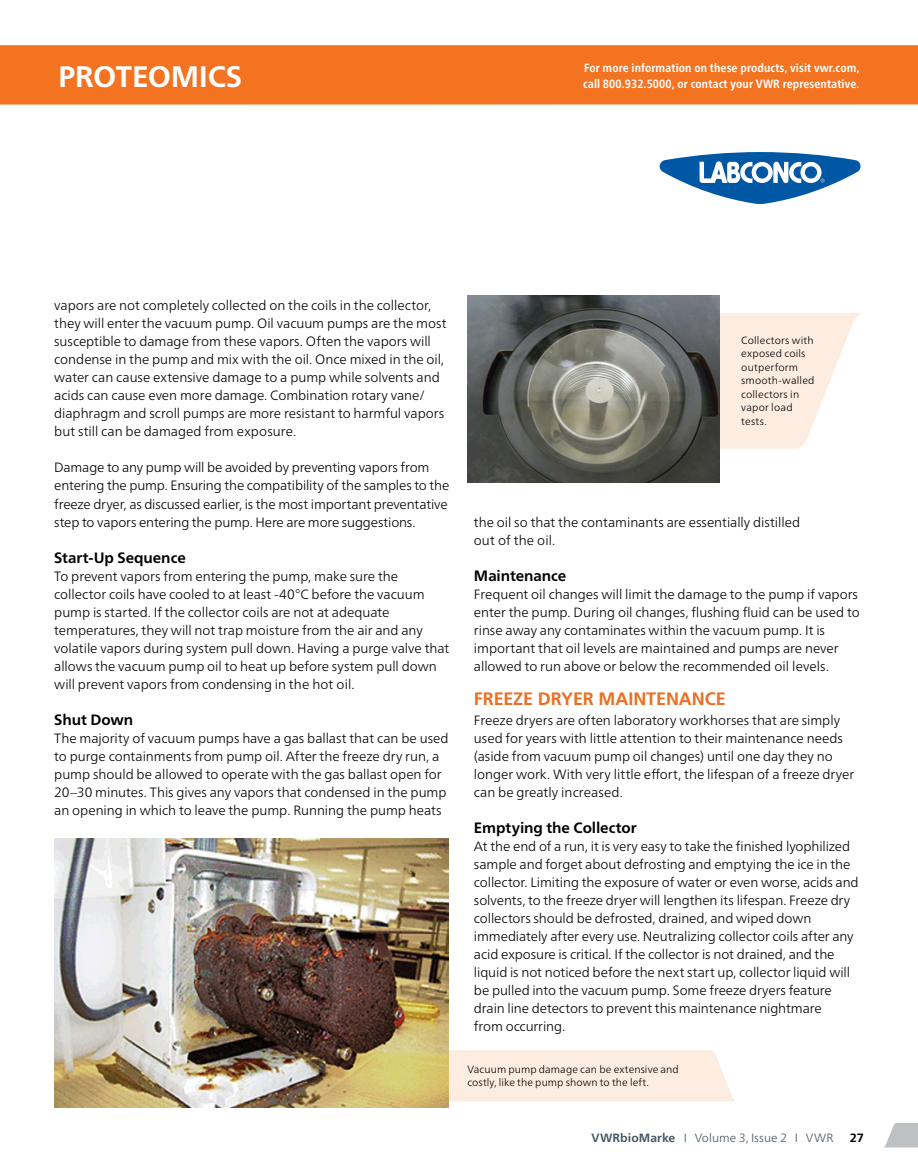
<style>
.page{position:relative;width:918px;height:1175px;background:#fff}
.page>*{position:absolute;margin:0;border:0;box-sizing:border-box;transform-origin:0 0}
.t1{font:700 29.7px "Frutiger Neue LTW1 G";letter-spacing:-.015em;color:#fff}
.t2{font:700 18px "Frutiger LT Com";letter-spacing:-.005em;color:#eb6f24}
.t3{font:700 15px "Frutiger Neue LTW1 G";letter-spacing:-.005em;color:#000}
.t4{font:300 13.5px/18px "Frutiger Neue LTW1 G";letter-spacing:-.005em;color:#000}
.t5{font:700 condensed 12px/16.5px "Frutiger Neue LTW1 G";letter-spacing:.01em;color:#fff}
.t6{font:300 12px "Frutiger Neue LTW1 G";letter-spacing:.005em;color:#455560}
.t7{font:700 12px "Frutiger Neue LTW1 G";color:#000}
.t8{font:300 10.5px/13.5px "Frutiger Neue LTW1 G";letter-spacing:.015em;color:#000}
.s1{font-weight:700}
</style>
<div class="page">
<div style="left:0;top:45px;width:918px;height:60px;background:#f37321"></div>
<svg style="left:884px;top:1122px;width:34px;height:25px"></svg>
<svg style="left:719px;top:313px;width:144px;height:136px"></svg>
<div style="left:448px;top:1050px;width:287px;height:51px;background:#fdece0"></div>
<svg style="left:660px;top:152px;width:201px;height:52px"></svg>
<img style="left:55px;top:838px;width:393px;height:269px">
<img style="left:467px;top:296px;width:252px;height:187px">
<h1 class="t1" style="left:58px;top:59px;width:185px">PROTEOMICS</h1>
<p class="t5" style="left:583px;top:59px;width:278px">For more information on these products, visit vwr.com, call 800.932.5000, or contact your VWR representative.</p>
<p class="t4" style="left:54px;top:296px;width:394px">vapors are not completely collected on the coils in the collector, they will enter the vacuum pump. Oil vacuum pumps are the most susceptible to damage from these vapors. Often the vapors will condense in the pump and mix with the oil. Once mixed in the oil, water can cause extensive damage to a pump while solvents and acids can cause even more damage. Combination rotary vane/ diaphragm and scroll pumps are more resistant to harmful vapors but still can be damaged from exposure.</p>
<p class="t4" style="left:54px;top:458px;width:397px">Damage to any pump will be avoided by preventing vapors from entering the pump. Ensuring the compatibility of the samples to the freeze dryer, as discussed earlier, is the most important preventative step to vapors entering the pump. Here are more suggestions.</p>
<p class="t3" style="left:54px;top:548px;width:133px">Start-Up Sequence</p>
<p class="t4" style="left:54px;top:566px;width:397px">To prevent vapors from entering the pump, make sure the collector coils have cooled to at least -40°C before the vacuum pump is started. If the collector coils are not at adequate temperatures, they will not trap moisture from the air and any volatile vapors during system pull down. Having a purge valve that allows the vacuum pump oil to heat up before system pull down will prevent vapors from condensing in the hot oil.</p>
<p class="t3" style="left:54px;top:710px;width:81px">Shut Down</p>
<p class="t4" style="left:54px;top:728px;width:396px">The majority of vacuum pumps have a gas ballast that can be used to purge containments from pump oil. After the freeze dry run, a pump should be allowed to operate with the gas ballast open for 20–30 minutes. This gives any vapors that condensed in the pump an opening in which to leave the pump. Running the pump heats</p>
<p class="t8" style="left:741px;top:333px;width:75px">Collectors with exposed coils outperform smooth-walled collectors in vapor load tests.</p>
<p class="t4" style="left:474px;top:512px;width:328px">the oil so that the contaminants are essentially distilled out of the oil.</p>
<p class="t3" style="left:474px;top:566px;width:94px">Maintenance</p>
<p class="t4" style="left:474px;top:584px;width:387px">Frequent oil changes will limit the damage to the pump if vapors enter the pump. During oil changes, flushing fluid can be used to rinse away any contaminates within the vacuum pump. It is important that oil levels are maintained and pumps are never allowed to run above or below the recommended oil levels.</p>
<h2 class="t2" style="left:474px;top:688px;width:253px">FREEZE DRYER MAINTENANCE</h2>
<p class="t4" style="left:474px;top:710px;width:382px">Freeze dryers are often laboratory workhorses that are simply used for years with little attention to their maintenance needs (aside from vacuum pump oil changes) until one day they no longer work. With very little effort, the lifespan of a freeze dryer can be greatly increased.</p>
<p class="t3" style="left:474px;top:818px;width:164px">Emptying the Collector</p>
<p class="t4" style="left:474px;top:836px;width:386px">At the end of a run, it is very easy to take the finished lyophilized sample and forget about defrosting and emptying the ice in the collector. Limiting the exposure of water or even worse, acids and solvents, to the freeze dryer will lengthen its lifespan. Freeze dry collectors should be defrosted, drained, and wiped down immediately after every use. Neutralizing collector coils after any acid exposure is critical. If the collector is not drained, and the liquid is not noticed before the next start up, collector liquid will be pulled into the vacuum pump. Some freeze dryers feature drain line detectors to prevent this maintenance nightmare<br>from occurring.</p>
<p class="t8" style="left:467px;top:1062px;width:213px">Vacuum pump damage can be extensive and costly, like the pump shown to the left.</p>
<p class="t6" style="left:591px;top:1131px;width:243px"><span class="s1">VWRbioMarke</span> I Volume 3, Issue 2 I VWR</p>
<p class="t7" style="left:850px;top:1131px;width:16px">27</p>
</div>
